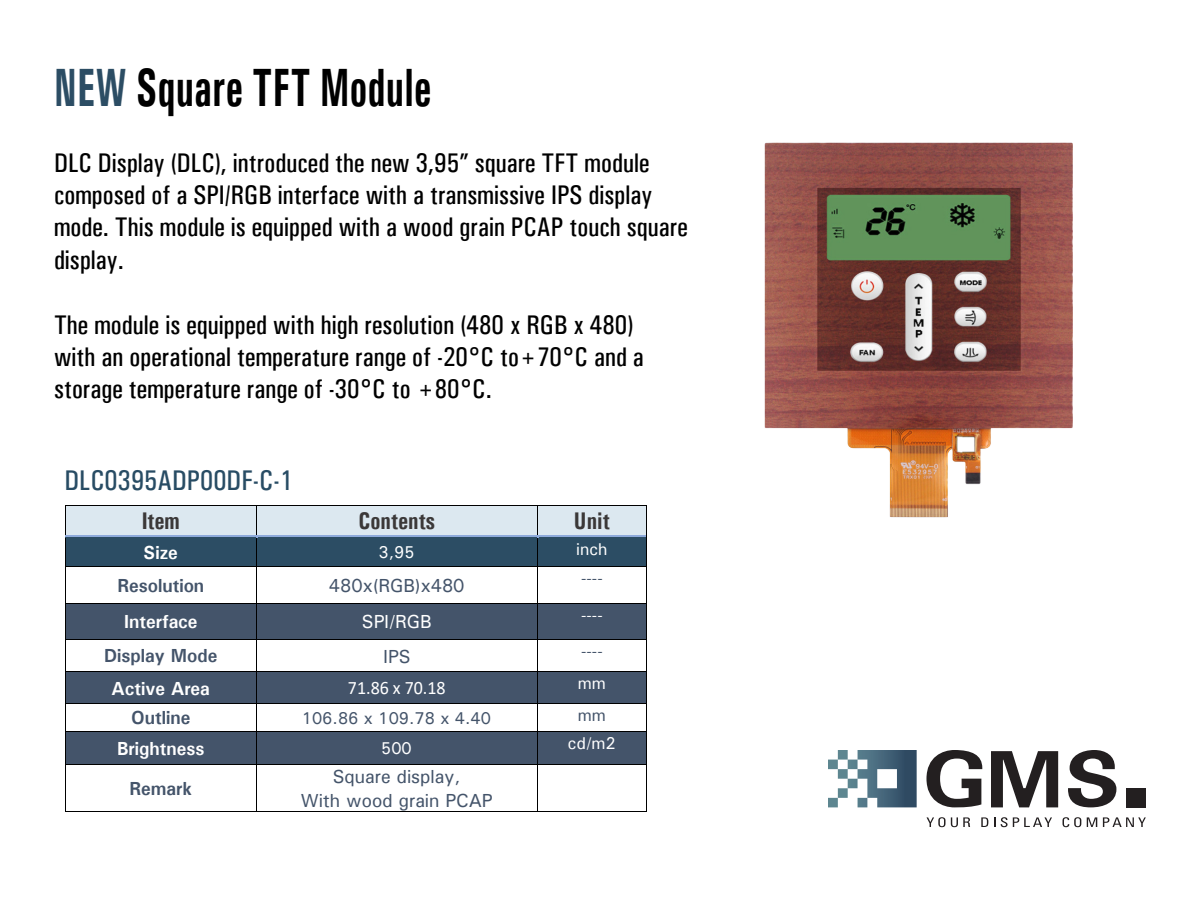
<style>
.page{position:relative;width:1200px;height:900px;background:#fff}
.page>*{position:absolute;margin:0;border:0;box-sizing:border-box;transform-origin:0 0}
.t1{font:700 54px "Univers Condensed";letter-spacing:.01em;color:#000;scale:.73 1}
.t2{font:28.5px "Univers Condensed";color:#284c64}
.t3{font:27px/32.4px "Univers Condensed";color:#000}
.t4{font:700 24.15px "Univers Condensed";color:#3b3838;scale:.95 1}
.t5{font:18.9px/23.2px "Univers";color:#44546a;text-align:center;scale:.95 1}
.t6{font:700 18.9px "Univers";color:#44546a;scale:.95 1}
.t7{font:700 18.9px "Univers";color:#fff;scale:.95 1}
.t8{font:18.9px "Calibri";letter-spacing:-.005em;color:#fff;scale:.95 1}
.t9{font:18.9px "Univers";color:#fff;scale:.95 1}
.t10{font:17.1px "Univers";letter-spacing:-.005em;color:#44546a;scale:.95 1}
.t11{font:17.1px "Univers";color:#fff;scale:.95 1}
.s1{color:#2c4d64}
</style>
<div class="page">
<svg style="left:926px;top:750px;width:56px;height:57px"></svg>
<svg style="left:991px;top:751px;width:67px;height:56px"></svg>
<svg style="left:1068px;top:750px;width:48px;height:57px"></svg>
<div style="left:1126px;top:788px;width:20px;height:19px;background:#231f20"></div>
<svg style="left:828px;top:750px;width:89px;height:57px"></svg>
<svg style="left:927px;top:817px;width:43px;height:10px"></svg>
<svg style="left:981px;top:817px;width:7px;height:10px"></svg>
<svg style="left:1001px;top:817px;width:51px;height:10px"></svg>
<svg style="left:1063px;top:817px;width:18px;height:10px"></svg>
<svg style="left:1087px;top:817px;width:10px;height:10px"></svg>
<svg style="left:1103px;top:817px;width:43px;height:10px"></svg>
<img style="left:765px;top:143px;width:308px;height:375px">
<div style="left:66px;top:506px;width:190px;height:29px;background:#dce8f0"></div>
<div style="left:257px;top:506px;width:280px;height:29px;background:#dce8f0"></div>
<div style="left:538px;top:506px;width:109px;height:29px;background:#dce8f0"></div>
<hr style="left:66px;top:505px;width:190px;height:1px;background:#000">
<hr style="left:257px;top:505px;width:280px;height:1px;background:#000">
<hr style="left:538px;top:505px;width:109px;height:1px;background:#000">
<div style="left:66px;top:538px;width:190px;height:29px;background:#2c4d64"></div>
<div style="left:257px;top:538px;width:280px;height:29px;background:#2c4d64"></div>
<div style="left:538px;top:538px;width:109px;height:29px;background:#2c4d64"></div>
<hr style="left:66px;top:535px;width:190px;height:3px;background:#8eaadb">
<hr style="left:258px;top:535px;width:279px;height:3px;background:#8eaadb">
<hr style="left:539px;top:535px;width:108px;height:3px;background:#8eaadb">
<svg style="left:65px;top:505px;width:1px;height:62px"></svg>
<hr style="left:66px;top:567px;width:190px;height:1px;background:#000">
<svg style="left:256px;top:505px;width:2px;height:62px"></svg>
<hr style="left:257px;top:567px;width:280px;height:1px;background:#000">
<svg style="left:537px;top:505px;width:2px;height:62px"></svg>
<hr style="left:538px;top:567px;width:109px;height:1px;background:#000">
<hr style="left:65px;top:567px;width:1px;height:36px;background:#000">
<hr style="left:256px;top:567px;width:1px;height:36px;background:#000">
<hr style="left:537px;top:567px;width:1px;height:36px;background:#000">
<hr style="left:647px;top:567px;width:1px;height:36px;background:#000">
<div style="left:66px;top:604px;width:190px;height:35px;background:#44546a"></div>
<div style="left:257px;top:604px;width:280px;height:35px;background:#44546a"></div>
<div style="left:538px;top:604px;width:109px;height:35px;background:#44546a"></div>
<hr style="left:66px;top:603px;width:190px;height:1px;background:#000">
<hr style="left:257px;top:603px;width:280px;height:1px;background:#000">
<hr style="left:538px;top:603px;width:109px;height:1px;background:#000">
<hr style="left:65px;top:604px;width:1px;height:35px;background:#000">
<hr style="left:256px;top:604px;width:1px;height:35px;background:#000">
<hr style="left:537px;top:604px;width:1px;height:35px;background:#000">
<hr style="left:647px;top:604px;width:1px;height:35px;background:#000">
<hr style="left:66px;top:639px;width:190px;height:1px;background:#000">
<hr style="left:257px;top:639px;width:280px;height:1px;background:#000">
<hr style="left:538px;top:639px;width:109px;height:1px;background:#000">
<hr style="left:65px;top:640px;width:1px;height:31px;background:#000">
<hr style="left:256px;top:640px;width:1px;height:31px;background:#000">
<hr style="left:537px;top:640px;width:1px;height:31px;background:#000">
<hr style="left:647px;top:640px;width:1px;height:31px;background:#000">
<div style="left:66px;top:672px;width:190px;height:31px;background:#44546a"></div>
<div style="left:257px;top:672px;width:280px;height:31px;background:#44546a"></div>
<div style="left:538px;top:672px;width:109px;height:31px;background:#44546a"></div>
<hr style="left:66px;top:671px;width:190px;height:1px;background:#000">
<hr style="left:257px;top:671px;width:280px;height:1px;background:#000">
<hr style="left:538px;top:671px;width:109px;height:1px;background:#000">
<hr style="left:65px;top:672px;width:1px;height:31px;background:#000">
<hr style="left:256px;top:672px;width:1px;height:31px;background:#000">
<hr style="left:537px;top:672px;width:1px;height:31px;background:#000">
<hr style="left:647px;top:672px;width:1px;height:31px;background:#000">
<hr style="left:66px;top:703px;width:190px;height:1px;background:#000">
<hr style="left:257px;top:703px;width:280px;height:1px;background:#000">
<hr style="left:538px;top:703px;width:109px;height:1px;background:#000">
<div style="left:66px;top:732px;width:190px;height:32px;background:#44546a"></div>
<div style="left:257px;top:732px;width:280px;height:32px;background:#44546a"></div>
<div style="left:538px;top:732px;width:109px;height:32px;background:#44546a"></div>
<svg style="left:65px;top:703px;width:1px;height:29px"></svg>
<hr style="left:66px;top:731px;width:190px;height:1px;background:#000">
<svg style="left:256px;top:703px;width:1px;height:29px"></svg>
<hr style="left:257px;top:731px;width:280px;height:1px;background:#000">
<svg style="left:537px;top:703px;width:1px;height:29px"></svg>
<hr style="left:538px;top:731px;width:109px;height:1px;background:#000">
<hr style="left:65px;top:732px;width:1px;height:32px;background:#000">
<hr style="left:256px;top:732px;width:1px;height:32px;background:#000">
<hr style="left:537px;top:732px;width:1px;height:32px;background:#000">
<hr style="left:647px;top:732px;width:1px;height:32px;background:#000">
<hr style="left:66px;top:764px;width:190px;height:1px;background:#000">
<hr style="left:257px;top:764px;width:280px;height:1px;background:#000">
<hr style="left:538px;top:764px;width:109px;height:1px;background:#000">
<hr style="left:65px;top:765px;width:1px;height:46px;background:#000">
<hr style="left:66px;top:811px;width:190px;height:1px;background:#000">
<hr style="left:256px;top:765px;width:1px;height:46px;background:#000">
<hr style="left:257px;top:811px;width:280px;height:1px;background:#000">
<hr style="left:537px;top:765px;width:1px;height:46px;background:#000">
<hr style="left:538px;top:811px;width:109px;height:1px;background:#000">
<hr style="left:647px;top:765px;width:1px;height:46px;background:#000">
<p class="t1" style="left:54px;top:55px;width:518px"><span class="s1">NEW</span> Square TFT Module</p>
<p class="t3" style="left:54px;top:146px;width:597px">DLC Display (DLC), introduced the new 3,95” square TFT module</p>
<p class="t3" style="left:54px;top:179px;width:635px">composed of a SPI/RGB interface with a transmissive IPS display mode. This module is equipped with a wood grain PCAP touch square</p>
<p class="t3" style="left:54px;top:243px;width:71px">display.</p>
<p class="t3" style="left:54px;top:308px;width:581px">The module is equipped with high resolution (480 x RGB x 480)</p>
<p class="t3" style="left:54px;top:341px;width:591px">with an operational temperature range of -20°C to+70°C and a</p>
<p class="t3" style="left:54px;top:373px;width:439px">storage temperature range of -30°C to +80°C.</p>
<p class="t2" style="left:64px;top:463px;width:230px">DLC0395ADP00DF-C-1</p>
<p class="t4" style="left:142px;top:507px;width:42px">Item</p>
<p class="t4" style="left:358px;top:507px;width:82px">Contents</p>
<p class="t4" style="left:574px;top:507px;width:39px">Unit</p>
<p class="t7" style="left:144px;top:541px;width:38px">Size</p>
<p class="t11" style="left:379px;top:542px;width:39px">3,95</p>
<p class="t11" style="left:576px;top:538px;width:35px">inch</p>
<p class="t6" style="left:117px;top:574px;width:93px">Resolution</p>
<p class="t5" style="left:329px;top:574px;width:145px">480x(RGB)x480</p>
<p class="t10" style="left:581px;top:568px;width:24px">----</p>
<p class="t7" style="left:124px;top:610px;width:79px">Interface</p>
<p class="t9" style="left:362px;top:610px;width:75px">SPI/RGB</p>
<p class="t11" style="left:581px;top:604px;width:24px">----</p>
<p class="t6" style="left:104px;top:644px;width:121px">Display Mode</p>
<p class="t5" style="left:383px;top:644px;width:30px">IPS</p>
<p class="t10" style="left:581px;top:640px;width:24px">----</p>
<p class="t7" style="left:112px;top:676px;width:105px">Active Area</p>
<p class="t8" style="left:348px;top:675px;width:104px">71.86 x 70.18</p>
<p class="t11" style="left:578px;top:673px;width:31px">mm</p>
<p class="t6" style="left:131px;top:706px;width:64px">Outline</p>
<p class="t10" style="left:302px;top:707px;width:201px">106.86 x 109.78 x 4.40</p>
<p class="t10" style="left:578px;top:704px;width:31px">mm</p>
<p class="t7" style="left:117px;top:737px;width:93px">Brightness</p>
<p class="t11" style="left:381px;top:738px;width:34px">500</p>
<p class="t11" style="left:568px;top:732px;width:52px">cd/m2</p>
<p class="t6" style="left:130px;top:777px;width:67px">Remark</p>
<p class="t5" style="left:301px;top:765px;width:203px">Square display,<br>With wood grain PCAP</p>
</div>
